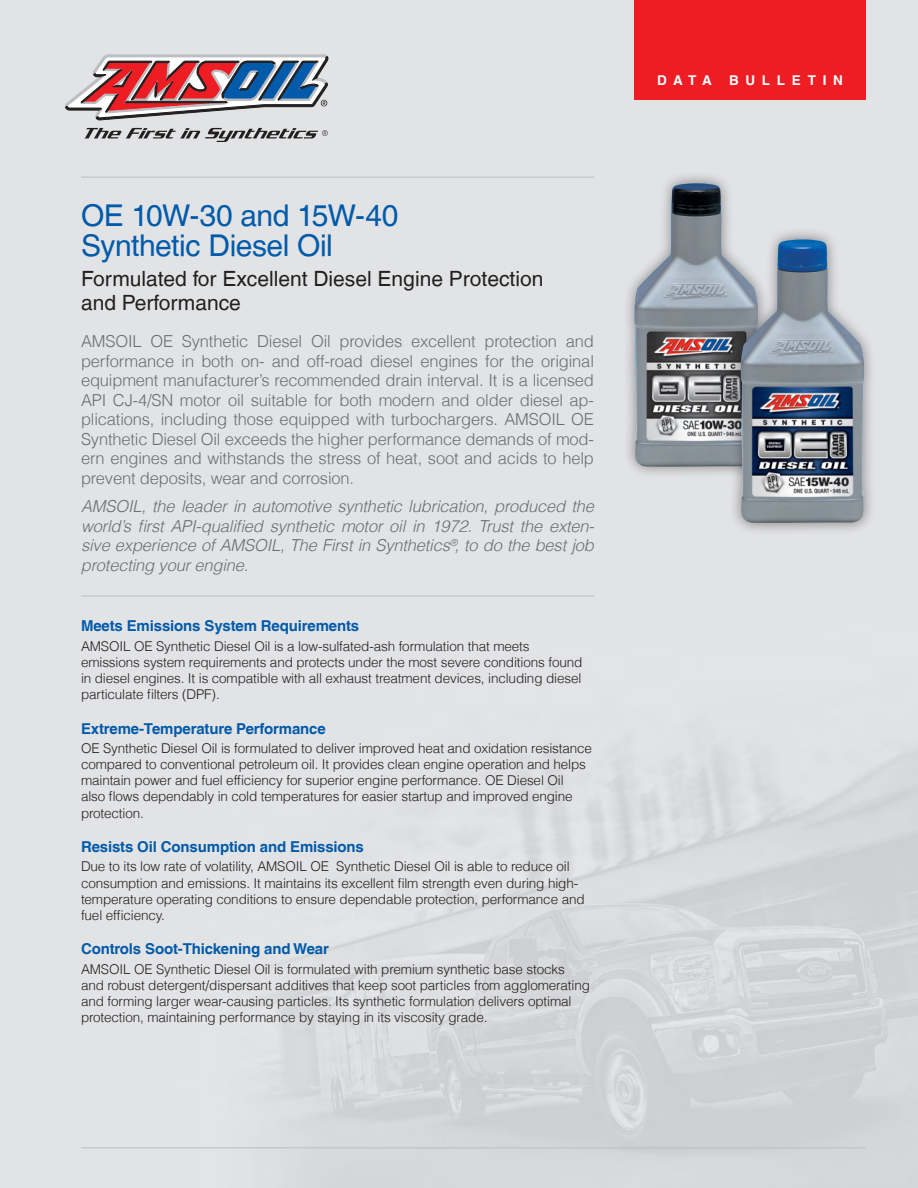
<style>
.page{position:relative;width:918px;height:1188px;background:#fff}
.page>*{position:absolute;margin:0;border:0;box-sizing:border-box;transform-origin:0 0}
.t1{font:30px/30px "Helvetica LT";letter-spacing:-.015em;color:#015aaa}
.t2{font:21px/24px "Helvetica LT";color:#231f20}
.t3{font:300 16.5px/19.5px "Helvetica LT";letter-spacing:-.01em;color:#6c6d70;text-align:justify}
.t4{font:italic 300 16.5px/19.5px "Helvetica LT";letter-spacing:-.01em;color:#6c6d70;text-align:justify}
.t5{font:700 15px "Helvetica LT";letter-spacing:-.01em;color:#015aaa}
.t6{font:300 13.5px/16.2px "Helvetica LT";letter-spacing:-.01em;color:#231f20}
.t7{font:700 13.5px "Helvetica LT";letter-spacing:.5em;color:#fff}
</style>
<div class="page">
<svg style="left:65px;top:55px;width:263px;height:87px;background:#b099a2"></svg>
<hr style="left:81px;top:596px;width:513px;height:1px;background:#bcbdc0">
<hr style="left:81px;top:1148px;width:785px;height:1px;background:#bcbdc0">
<hr style="left:81px;top:177px;width:513px;height:1px;background:#bcbdc0">
<div style="left:634px;top:0;width:232px;height:100px;background:#ee1d23"></div>
<div style="left:622px;top:171px;width:148px;height:309px;background:#231f20;opacity:.5"></div>
<img style="left:635px;top:183px;width:123px;height:284px">
<div style="left:728px;top:227px;width:148px;height:309px;background:#231f20;opacity:.5"></div>
<img style="left:741px;top:239px;width:123px;height:284px">
<h1 class="t1" style="left:81px;top:200px;width:319px">OE 10W-30 and 15W-40<br>Synthetic Diesel Oil</h1>
<h2 class="t2" style="left:81px;top:266px;width:464px">Formulated for Excellent Diesel Engine Protection and Performance</h2>
<p class="t3" style="left:81px;top:331px;width:515px">AMSOIL OE Synthetic Diesel Oil provides excellent protection and performance in both on- and off-road diesel engines for the original equipment manufacturer’s recommended drain interval. It is a licensed API CJ-4/SN motor oil suitable for both modern and older diesel ap&shy;plications, including those equipped with turbochargers. AMSOIL OE Synthetic Diesel Oil exceeds the higher performance demands of mod&shy;ern engines and withstands the stress of heat, soot and acids to help prevent deposits, wear and corrosion.</p>
<p class="t4" style="left:81px;top:496px;width:515px">AMSOIL, the leader in automotive synthetic lubrication, produced the world’s first API-qualified synthetic motor oil in 1972. Trust the exten&shy;sive experience of AMSOIL, The First in Synthetics<sup>®</sup>, to do the best job protecting your engine.</p>
<p class="t5" style="left:81px;top:617px;width:280px">Meets Emissions System Requirements</p>
<p class="t6" style="left:81px;top:637px;width:503px">AMSOIL OE Synthetic Diesel Oil is a low-sulfated-ash formulation that meets emissions system requirements and protects under the most severe conditions found in diesel engines. It is compatible with all exhaust treatment devices, including diesel particulate filters (DPF).</p>
<p class="t5" style="left:81px;top:719px;width:246px">Extreme-Temperature Performance</p>
<p class="t6" style="left:81px;top:740px;width:513px">OE Synthetic Diesel Oil is formulated to deliver improved heat and oxidation resistance compared to conventional petroleum oil. It provides clean engine operation and helps maintain power and fuel efficiency for superior engine performance. OE Diesel Oil<br>also flows dependably in cold temperatures for easier startup and improved engine protection.</p>
<p class="t5" style="left:81px;top:838px;width:285px">Resists Oil Consumption and Emissions</p>
<p class="t6" style="left:81px;top:858px;width:505px">Due to its low rate of volatility, AMSOIL OE Synthetic Diesel Oil is able to reduce oil consumption and emissions. It maintains its excellent film strength even during high&shy;temperature operating conditions to ensure dependable protection, performance and fuel efficiency.</p>
<p class="t5" style="left:81px;top:940px;width:249px">Controls Soot-Thickening and Wear</p>
<p class="t6" style="left:81px;top:961px;width:511px">AMSOIL OE Synthetic Diesel Oil is formulated with premium synthetic base stocks and robust detergent/dispersant additives that keep soot particles from agglomerating and forming larger wear-causing particles. Its synthetic formulation delivers optimal protection, maintaining performance by staying in its viscosity grade.</p>
<p class="t7" style="left:657px;top:72px;width:56px">DATA</p>
<p class="t7" style="left:729px;top:72px;width:115px">BULLETIN</p>
</div>
